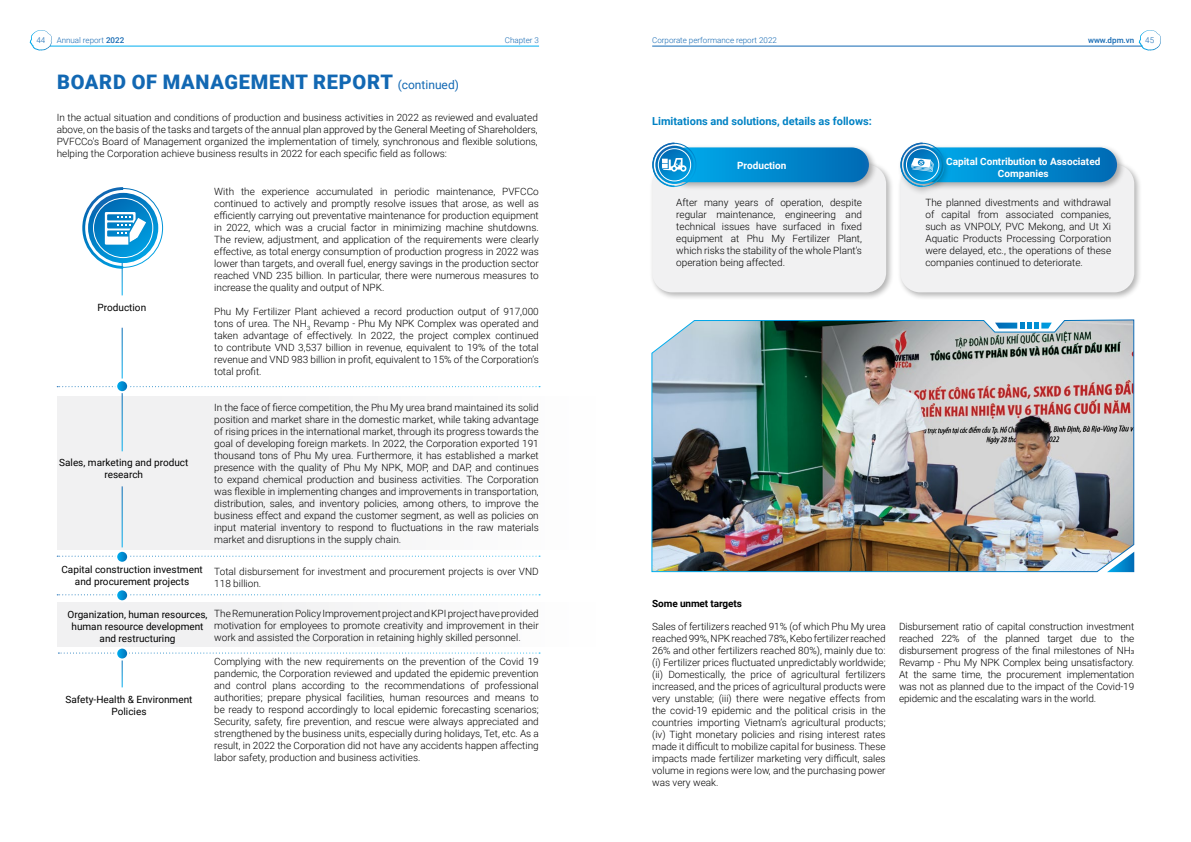
<style>
.page{position:relative;width:1191px;height:842px;background:#fff}
.page>*{position:absolute;margin:0;border:0;box-sizing:border-box;transform-origin:0 0}
.t1{font:900 20px "Roboto";letter-spacing:.035em;color:#1268b3}
.t2{font:700 11px "Roboto";color:#0082c4}
.t3{font:300 10px/12px "Roboto";color:#000;text-align:justify}
.t4{font:10px/12px "Roboto";color:#000;text-align:center}
.t5{font:700 10px/12px "Roboto";color:#fff;text-align:center}
.t6{font:700 10px "Roboto";letter-spacing:-.01em;color:#000}
.t7{font:300 8px "Roboto";color:#1268b3}
.t8{font:500 8px "Roboto";color:#1268b3}
.s1{font-weight:500}
.s2{font-weight:400;font-size:12px}
</style>
<div class="page">
<div style="left:57px;top:602px;width:538px;height:44px;background:#f1f1f2"></div>
<div style="left:57px;top:396px;width:538px;height:154px;background:#f1f1f2"></div>
<hr style="left:122px;top:486px;width:1px;height:61px;background:#fff">
<hr style="left:122px;top:393px;width:1px;height:58px;background:#fff">
<svg style="left:57px;top:382px;width:483px;height:8px"></svg>
<div style="left:115px;top:379px;width:14px;height:14px;border:2px solid #fff;border-radius:50%"></div>
<svg style="left:57px;top:591px;width:483px;height:8px"></svg>
<div style="left:115px;top:588px;width:14px;height:14px;border:2px solid #fff;border-radius:50%"></div>
<svg style="left:58px;top:650px;width:482px;height:37px"></svg>
<div style="left:115px;top:647px;width:14px;height:13px;border:2px solid #fff;border-radius:50%"></div>
<svg style="left:57px;top:553px;width:483px;height:8px"></svg>
<div style="left:115px;top:550px;width:14px;height:14px;border:2px solid #fff;border-radius:50%"></div>
<svg style="left:88px;top:193px;width:70px;height:70px"></svg>
<svg style="left:82px;top:187px;width:64px;height:83px"></svg>
<div style="left:649px;top:161px;width:246px;height:140px;background:#000;opacity:.3"></div>
<div style="left:652px;top:164px;width:234px;height:128px;background:#f1f1f2;border-radius:20px"></div>
<div style="left:897px;top:161px;width:246px;height:140px;background:#000;opacity:.3"></div>
<div style="left:900px;top:164px;width:234px;height:128px;background:#f1f1f2;border-radius:20px"></div>
<div style="left:914px;top:144px;width:211px;height:46px;background:#000;opacity:.3"></div>
<svg style="left:917px;top:147px;width:200px;height:35px;background:#0387cc"></svg>
<div style="left:666px;top:144px;width:211px;height:46px;background:#000;opacity:.3"></div>
<div style="left:669px;top:147px;width:200px;height:35px;background:linear-gradient(to right,#00aced,#026bb4);border-radius:17px"></div>
<svg style="left:655px;top:146px;width:38px;height:38px"></svg>
<div style="left:653px;top:143px;width:43px;height:44px;border:1px solid #fff;border-radius:50%"></div>
<div style="left:658px;top:148px;width:33px;height:33px;border:1px solid #fff;border-radius:50%"></div>
<div style="left:897px;top:140px;width:56px;height:56px;background:#000;opacity:.3"></div>
<svg style="left:903px;top:146px;width:38px;height:38px"></svg>
<div style="left:901px;top:143px;width:43px;height:44px;border:1px solid #fff;border-radius:50%"></div>
<div style="left:906px;top:148px;width:33px;height:33px;border:1px solid #fff;border-radius:50%"></div>
<svg style="left:651px;top:142px;width:35px;height:46px"></svg>
<svg style="left:899px;top:142px;width:34px;height:46px"></svg>
<img style="left:651px;top:319px;width:483px;height:254px">
<svg style="left:983px;top:319px;width:81px;height:17px"></svg>
<hr style="left:50px;top:46px;width:489px;height:1px;background:#00aeef">
<hr style="left:652px;top:46px;width:490px;height:1px;background:#1268b3">
<svg style="left:30px;top:30px;width:22px;height:21px"></svg>
<svg style="left:1138px;top:30px;width:23px;height:21px"></svg>
<p class="t7" style="left:37px;top:35px;width:10px">44</p>
<p class="t7" style="left:57px;top:35px;width:69px">Annual report <span class="s1">2022</span></p>
<p class="t7" style="left:505px;top:35px;width:36px">Chapter 3</p>
<p class="t7" style="left:652px;top:35px;width:126px">Corporate performance report 2022</p>
<p class="t8" style="left:1088px;top:35px;width:48px">www.dpm.vn</p>
<p class="t7" style="left:1145px;top:35px;width:10px">45</p>
<h1 class="t1" style="left:57px;top:68px;width:403px">BOARD OF MANAGEMENT REPORT <span class="s2">(continued)</span></h1>
<p class="t3" style="left:57px;top:111px;width:483px">In the actual situation and conditions of production and business activities in 2022 as reviewed and evaluated above, on the basis of the tasks and targets of the annual plan approved by the General Meeting of Shareholders, PVFCCo’s Board of Management organized the implementation of timely, synchronous and flexible solutions, helping the Corporation achieve business results in 2022 for each specific field as follows:</p>
<p class="t3" style="left:214px;top:185px;width:326px">With the experience accumulated in periodic maintenance, PVFCCo continued to actively and promptly resolve issues that arose, as well as efficiently carrying out preventative maintenance for production equipment in 2022, which was a crucial factor in minimizing machine shutdowns.<br>The review, adjustment, and application of the requirements were clearly effective, as total energy consumption of production progress in 2022 was lower than targets, and overall fuel, energy savings in the production sector reached VND 235 billion. In particular, there were numerous measures to increase the quality and output of NPK.</p>
<p class="t3" style="left:214px;top:305px;width:326px">Phu My Fertilizer Plant achieved a record production output of 917,000 tons of urea. The NH<sub>3</sub> Revamp - Phu My NPK Complex was operated and taken advantage of effectively. In 2022, the project complex continued to contribute VND 3,537 billion in revenue, equivalent to 19% of the total revenue and VND 983 billion in profit, equivalent to 15% of the Corporation’s total profit.</p>
<p class="t3" style="left:214px;top:401px;width:326px">In the face of fierce competition, the Phu My urea brand maintained its solid position and market share in the domestic market, while taking advantage of rising prices in the international market, through its progress towards the goal of developing foreign markets. In 2022, the Corporation exported 191 thousand tons of Phu My urea. Furthermore, it has established a market presence with the quality of Phu My NPK, MOP, and DAP, and continues to expand chemical production and business activities. The Corporation was flexible in implementing changes and improvements in transportation, distribution, sales, and inventory policies, among others, to improve the business effect and expand the customer segment, as well as policies on input material inventory to respond to fluctuations in the raw materials market and disruptions in the supply chain.</p>
<p class="t3" style="left:214px;top:565px;width:326px">Total disbursement for investment and procurement projects is over VND<br>118 billion.</p>
<p class="t3" style="left:214px;top:607px;width:326px">The Remuneration Policy Improvement project and KPI project have provided motivation for employees to promote creativity and improvement in their work and assisted the Corporation in retaining highly skilled personnel.</p>
<p class="t3" style="left:214px;top:655px;width:326px">Complying with the new requirements on the prevention of the Covid 19 pandemic, the Corporation reviewed and updated the epidemic prevention and control plans according to the recommendations of professional authorities; prepare physical facilities, human resources and means to be ready to respond accordingly to local epidemic forecasting scenarios; Security, safety, fire prevention, and rescue were always appreciated and strengthened by the business units, especially during holidays, Tet, etc. As a result, in 2022 the Corporation did not have any accidents happen affecting labor safety, production and business activities.</p>
<p class="t4" style="left:98px;top:301px;width:50px">Production</p>
<p class="t4" style="left:59px;top:456px;width:131px">Sales, marketing and product research</p>
<p class="t4" style="left:61px;top:563px;width:143px">Capital construction investment and procurement projects</p>
<p class="t4" style="left:67px;top:608px;width:142px">Organization, human resources, human resource development and restructuring</p>
<p class="t4" style="left:66px;top:693px;width:128px">Safety-Health &amp; Environment<br>Policies</p>
<p class="t2" style="left:652px;top:113px;width:221px">Limitations and solutions, details as follows:</p>
<p class="t5" style="left:737px;top:159px;width:51px">Production</p>
<p class="t5" style="left:946px;top:155px;width:156px">Capital Contribution to Associated<br>Companies</p>
<p class="t3" style="left:676px;top:196px;width:187px">After many years of operation, despite regular maintenance, engineering and technical issues have surfaced in fixed equipment at Phu My Fertilizer Plant, which risks the stability of the whole Plant’s operation being affected.</p>
<p class="t3" style="left:925px;top:196px;width:187px">The planned divestments and withdrawal of capital from associated companies, such as VNPOLY, PVC Mekong, and Ut Xi Aquatic Products Processing Corporation were delayed, etc., the operations of these companies continued to deteriorate.</p>
<p class="t6" style="left:652px;top:596px;width:91px">Some unmet targets</p>
<p class="t3" style="left:652px;top:620px;width:235px">Sales of fertilizers reached 91% (of which Phu My urea reached 99%, NPK reached 78%, Kebo fertilizer reached 26% and other fertilizers reached 80%), mainly due to: (i) Fertilizer prices fluctuated unpredictably worldwide; (ii) Domestically, the price of agricultural fertilizers increased, and the prices of agricultural products were very unstable; (iii) there were negative effects from the covid-19 epidemic and the political crisis in the countries importing Vietnam’s agricultural products; (iv) Tight monetary policies and rising interest rates made it difficult to mobilize capital for business. These impacts made fertilizer marketing very difficult, sales volume in regions were low, and the purchasing power was very weak.</p>
<p class="t3" style="left:899px;top:620px;width:237px">Disbursement ratio of capital construction investment reached 22% of the planned target due to the disbursement progress of the final milestones of NH3<br>Revamp - Phu My NPK Complex being unsatisfactory.<br>At the same time, the procurement implementation was not as planned due to the impact of the Covid-19 epidemic and the escalating wars in the world.</p>
</div>
